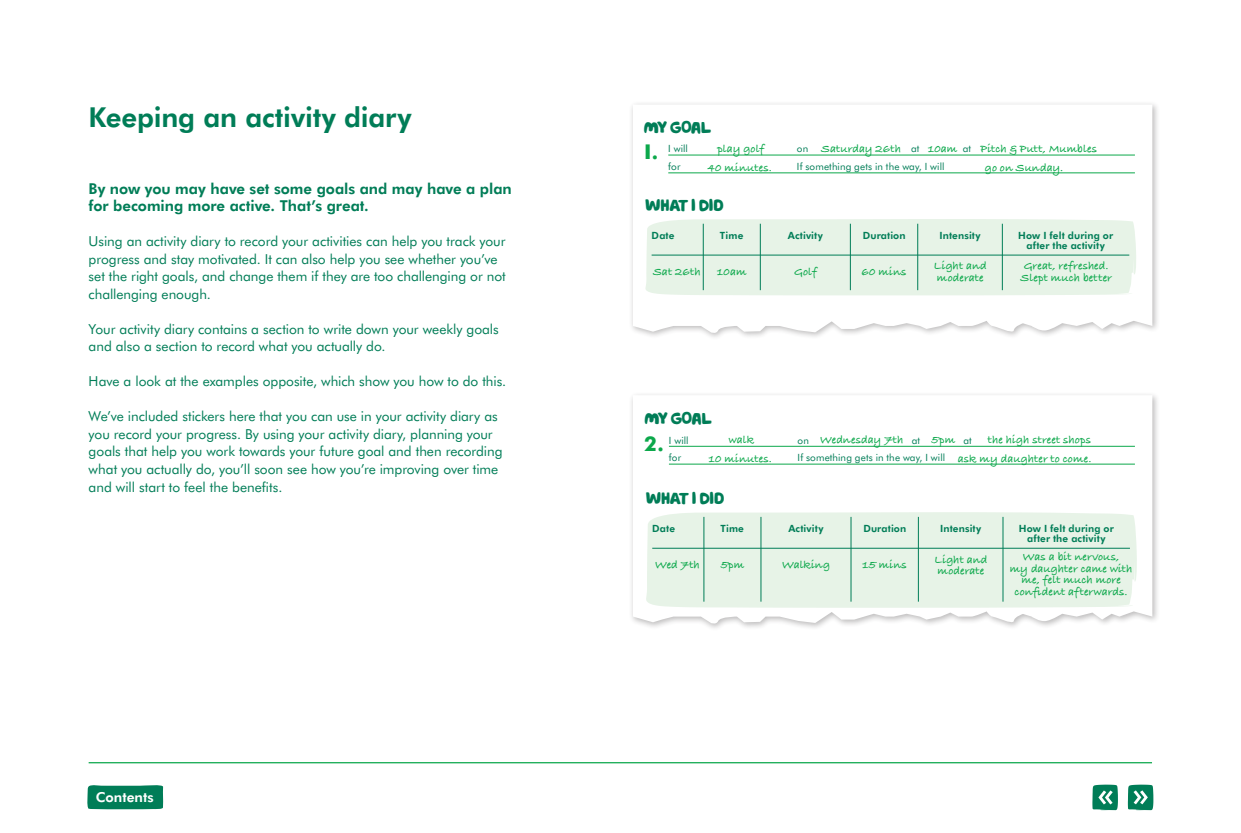
<style>
.page{position:relative;width:1241px;height:833px;background:#fff}
.page>*{position:absolute;margin:0;border:0;box-sizing:border-box;transform-origin:0 0}
.t1{font:800 27.5px "Futura BT";letter-spacing:-.005em;color:#007d57}
.t2{font:700 20.38px "Futura BT";color:#0ca84b}
.t3{font:16.25px "Macmillan Headline";letter-spacing:-.015em;color:#007d57}
.t4{font:800 15px/17.5px "Futura BT";color:#007d57}
.t5{font:13.75px/17.5px "Futura BT";letter-spacing:-.005em;color:#007d57}
.t6{font:800 13.75px "Futura BT";color:#fff}
.t7{font:11.75px/11.8px "Bradley Hand ITCTT Bold";letter-spacing:.01em;color:#0ca84b}
.t8{font:800 10px/10px "Futura BT";letter-spacing:.015em;color:#007d57;text-align:center}
.t9{font:10px "Futura BT";letter-spacing:.01em;color:#007d57}
</style>
<div class="page">
<svg style="left:1127px;top:784px;width:26px;height:26px"></svg>
<svg style="left:1092px;top:784px;width:25px;height:26px"></svg>
<div style="left:87px;top:785px;width:76px;height:24px;background:#007d57"></div>
<hr style="left:89px;top:762px;width:1062px;height:1px;background:#0ca84b">
<div style="left:628px;top:391px;width:531px;height:240px;background:#231f20;opacity:.3"></div>
<svg style="left:632px;top:395px;width:520px;height:230px"></svg>
<div style="left:628px;top:100px;width:531px;height:240px;background:#231f20;opacity:.3"></div>
<svg style="left:632px;top:105px;width:520px;height:230px"></svg>
<hr style="left:668px;top:155px;width:466px;height:1px;background:#0ca84b">
<hr style="left:668px;top:173px;width:466px;height:1px;background:#0ca84b">
<div style="left:645px;top:219px;width:491px;height:76px;background:#e7f3e7"></div>
<hr style="left:651px;top:255px;width:478px;height:1px;background:#007d57">
<hr style="left:703px;top:224px;width:1px;height:66px;background:#007d57">
<hr style="left:760px;top:224px;width:1px;height:66px;background:#007d57">
<hr style="left:850px;top:224px;width:1px;height:66px;background:#007d57">
<hr style="left:917px;top:224px;width:1px;height:66px;background:#007d57">
<hr style="left:1001px;top:224px;width:1px;height:66px;background:#007d57">
<hr style="left:668px;top:446px;width:466px;height:1px;background:#0ca84b">
<hr style="left:668px;top:464px;width:466px;height:1px;background:#0ca84b">
<div style="left:646px;top:512px;width:490px;height:96px;background:#e7f3e7"></div>
<hr style="left:652px;top:548px;width:477px;height:1px;background:#007d57">
<hr style="left:703px;top:517px;width:1px;height:84px;background:#007d57">
<hr style="left:760px;top:517px;width:1px;height:84px;background:#007d57">
<hr style="left:850px;top:517px;width:1px;height:84px;background:#007d57">
<hr style="left:918px;top:517px;width:1px;height:84px;background:#007d57">
<hr style="left:1002px;top:517px;width:1px;height:84px;background:#007d57">
<h1 class="t1" style="left:89px;top:100px;width:324px">Keeping an activity diary</h1>
<p class="t4" style="left:89px;top:180px;width:424px">By now you may have set some goals and may have a plan for becoming more active. That’s great.</p>
<p class="t5" style="left:89px;top:233px;width:418px">Using an activity diary to record your activities can help you track your progress and stay motivated. It can also help you see whether you’ve set the right goals, and change them if they are too challenging or not challenging enough.</p>
<p class="t5" style="left:89px;top:320px;width:411px">Your activity diary contains a section to write down your weekly goals and also a section to record what you actually do.</p>
<p class="t5" style="left:89px;top:373px;width:419px">Have a look at the examples opposite, which show you how to do this.</p>
<p class="t5" style="left:89px;top:408px;width:415px">We’ve included stickers here that you can use in your activity diary as you record your progress. By using your activity diary, planning your goals that help you work towards your future goal and then recording what you actually do, you’ll soon see how you’re improving over time and will start to feel the benefits.</p>
<p class="t6" style="left:96px;top:788px;width:59px">Contents</p>
<p class="t3" style="left:643px;top:113px;width:69px">MY GOAL</p>
<h2 class="t2" style="left:644px;top:140px;width:15px">I.</h2>
<p class="t7" style="left:717px;top:142px;width:48px">play golf</p>
<p class="t7" style="left:821px;top:142px;width:81px">Saturday 26th</p>
<p class="t7" style="left:927px;top:142px;width:31px">10am</p>
<p class="t7" style="left:980px;top:142px;width:118px">Pitch &amp; Putt, Mumbles</p>
<p class="t7" style="left:707px;top:161px;width:66px">40 minutes.</p>
<p class="t7" style="left:984px;top:161px;width:80px">go on Sunday.</p>
<p class="t9" style="left:668px;top:143px;width:21px">I will</p>
<p class="t9" style="left:796px;top:143px;width:13px">on</p>
<p class="t9" style="left:911px;top:143px;width:10px">at</p>
<p class="t9" style="left:962px;top:143px;width:10px">at</p>
<p class="t9" style="left:668px;top:160px;width:14px">for</p>
<p class="t9" style="left:796px;top:160px;width:149px">If something gets in the way, I will</p>
<p class="t3" style="left:645px;top:190px;width:80px">WHAT I DID</p>
<p class="t8" style="left:719px;top:230px;width:25px">Time</p>
<p class="t8" style="left:1017px;top:230px;width:96px">How I felt during or after the activity</p>
<p class="t8" style="left:651px;top:230px;width:24px">Date</p>
<p class="t8" style="left:787px;top:230px;width:37px">Activity</p>
<p class="t8" style="left:862px;top:230px;width:44px">Duration</p>
<p class="t8" style="left:939px;top:230px;width:43px">Intensity</p>
<p class="t7" style="left:653px;top:265px;width:49px">Sat 26th</p>
<p class="t7" style="left:717px;top:265px;width:31px">10am</p>
<p class="t7" style="left:794px;top:265px;width:24px">Golf</p>
<p class="t7" style="left:861px;top:265px;width:46px">60 mins</p>
<p class="t7" style="left:933px;top:260px;width:54px">Light and moderate</p>
<p class="t7" style="left:1020px;top:260px;width:93px">Great, refreshed.<br>Slept much better</p>
<p class="t3" style="left:644px;top:404px;width:69px">MY GOAL</p>
<p class="t7" style="left:728px;top:433px;width:27px">walk</p>
<p class="t7" style="left:820px;top:433px;width:85px">Wednesday 7th</p>
<p class="t7" style="left:931px;top:433px;width:25px">5pm</p>
<p class="t7" style="left:987px;top:433px;width:105px">the high street shops</p>
<p class="t7" style="left:708px;top:452px;width:65px">10 minutes.</p>
<p class="t7" style="left:957px;top:452px;width:135px">ask my daughter to come.</p>
<p class="t9" style="left:668px;top:434px;width:21px">I will</p>
<p class="t9" style="left:797px;top:434px;width:13px">on</p>
<p class="t9" style="left:911px;top:434px;width:10px">at</p>
<p class="t9" style="left:963px;top:434px;width:10px">at</p>
<p class="t9" style="left:668px;top:452px;width:14px">for</p>
<p class="t9" style="left:797px;top:452px;width:149px">If something gets in the way, I will</p>
<h2 class="t2" style="left:644px;top:431px;width:21px">2.</h2>
<p class="t3" style="left:646px;top:483px;width:80px">WHAT I DID</p>
<p class="t8" style="left:720px;top:523px;width:25px">Time</p>
<p class="t8" style="left:1018px;top:523px;width:96px">How I felt during or after the activity</p>
<p class="t8" style="left:652px;top:523px;width:24px">Date</p>
<p class="t8" style="left:788px;top:523px;width:37px">Activity</p>
<p class="t8" style="left:863px;top:523px;width:44px">Duration</p>
<p class="t8" style="left:939px;top:523px;width:43px">Intensity</p>
<p class="t7" style="left:655px;top:558px;width:46px">Wed 7th</p>
<p class="t7" style="left:720px;top:558px;width:25px">5pm</p>
<p class="t7" style="left:782px;top:558px;width:49px">Walking</p>
<p class="t7" style="left:862px;top:558px;width:46px">15 mins</p>
<p class="t7" style="left:934px;top:553px;width:54px">Light and moderate</p>
<p class="t7" style="left:1009px;top:550px;width:124px;text-align:center">Was a bit nervous,<br>my daughter came with me, felt much more confident afterwards.</p>
</div>
